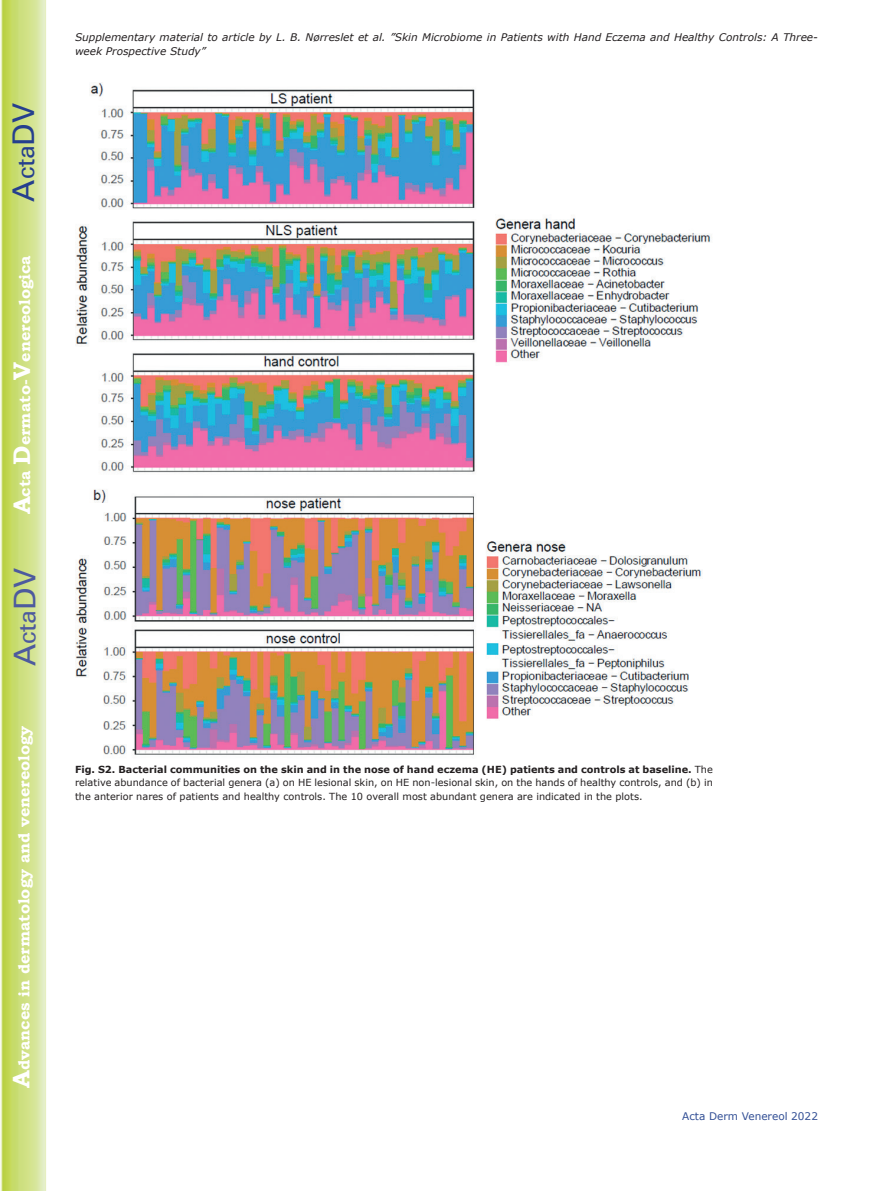
<style>
.page{position:relative;width:893px;height:1191px;background:#fff}
.page>*{position:absolute;margin:0;border:0;box-sizing:border-box;transform-origin:0 0}
.t1{font:30px "Univers";color:#4d5a9e}
.t2{font:30px "Univers";color:#253f8e}
.t3{font:700 15.75px "Bookman Old Style";color:#fff}
.t4{font:italic 10.5px/13.5px "Verdana";color:#231f20}
.t5{font:10.5px "Verdana";color:#324f95}
.t6{font:9.75px/13.5px "Verdana";color:#231f20;text-align:justify}
.s1{font-size:24px}
.s2{font-weight:700}
</style>
<div class="page">
<svg style="left:1px;top:0;width:45px;height:1191px;background:#cfe084"></svg>
<img style="left:75px;top:83px;width:637px;height:672px">
<h1 class="t2" style="left:6px;top:201px;width:100px;rotate:-90deg">A<span class="s1">cta</span>DV</h1>
<h2 class="t3" style="left:15px;top:514px;width:260px;rotate:-90deg"><span class="s1">A</span>cta <span class="s1">D</span>ermato-<span class="s1">V</span>enereologica</h2>
<h1 class="t1" style="left:7px;top:666px;width:100px;rotate:-90deg">A<span class="s1">cta</span>DV</h1>
<h2 class="t3" style="left:15px;top:1088px;width:364px;rotate:-90deg"><span class="s1">A</span>dvances in dermatology and venereology</h2>
<p class="t4" style="left:75px;top:31px;width:744px">Supplementary material to article by L. B. Nørreslet et al. ”Skin Microbiome in Patients with Hand Eczema and Healthy Controls: A Three&shy;week Prospective Study”</p>
<p class="t6" style="left:75px;top:762px;width:639px"><span class="s2">Fig. S2. Bacterial communities on the skin and in the nose of hand eczema (HE) patients and controls at baseline.</span> The relative abundance of bacterial genera (a) on HE lesional skin, on HE non-lesional skin, on the hands of healthy controls, and (b) in the anterior nares of patients and healthy controls. The 10 overall most abundant genera are indicated in the plots.</p>
<p class="t5" style="left:682px;top:1109px;width:137px">Acta Derm Venereol 2022</p>
</div>
